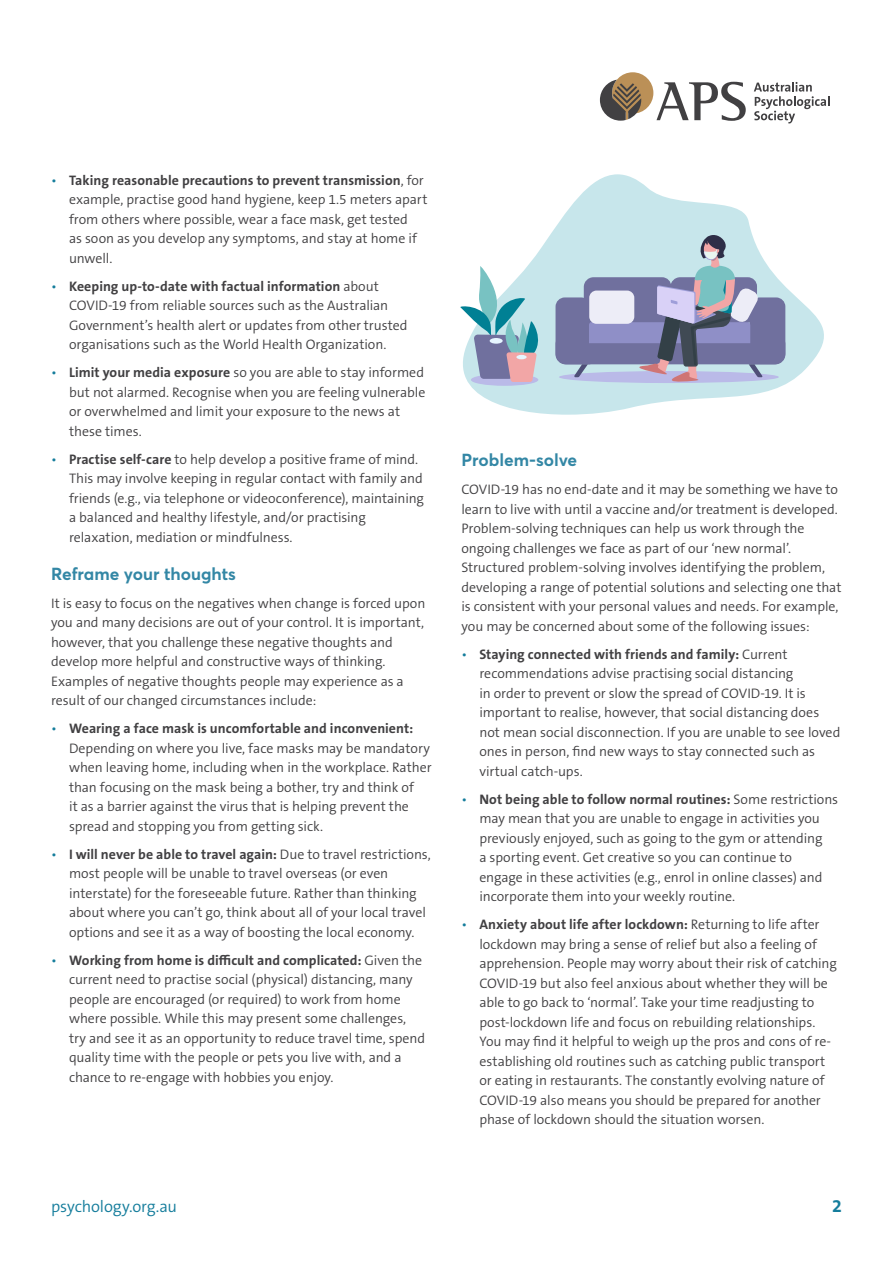
<style>
.page{position:relative;width:893px;height:1263px;background:#fff}
.page>*{position:absolute;margin:0;border:0;box-sizing:border-box;transform-origin:0 0}
.t1{font:700 18px "The Sans B W7";color:#157d9c}
.t2{font:700 17.25px "Averta Std";color:#3387a5}
.t3{font:300 16.5px "The Sans B W4";letter-spacing:-.01em;color:#157d9c}
.t4{font:300 13.8px/19.5px "The Sans B W4";letter-spacing:-.005em;color:#414042}
.t5{font:700 13.8px "The Sans B W7";letter-spacing:.005em;color:#414042}
.s1{font-family:"The Sans B W4";font-weight:300;color:#157d9c}
.s2{font-family:"The Sans B W4";font-weight:300}
.s3{color:#157d9c}
.s4{font-family:"The Sans B W7";font-weight:700}
</style>
<div class="page">
<svg style="left:600px;top:72px;width:146px;height:49px"></svg>
<svg style="left:754px;top:82px;width:75px;height:41px"></svg>
<svg style="left:468px;top:174px;width:356px;height:241px"></svg>
<div style="left:471px;top:374px;width:67px;height:12px;background:#babae8;border-radius:50%"></div>
<svg style="left:460px;top:264px;width:86px;height:118px"></svg>
<svg style="left:516px;top:355px;width:11px;height:4px"></svg>
<div style="left:490px;top:338px;width:13px;height:6px;background:#e6f5ff;border-radius:50%"></div>
<svg style="left:555px;top:234px;width:230px;height:150px;background:#a3adc5"></svg>
<p class="t5" style="left:51px;top:171px;width:374px"><span class="s1">•</span> Taking reasonable precautions to prevent transmission<span class="s2">, for</span></p>
<p class="t4" style="left:69px;top:190px;width:360px">example, practise good hand hygiene, keep 1.5 meters apart from others where possible, wear a face mask, get tested<br>as soon as you develop any symptoms, and stay at home if unwell.</p>
<p class="t5" style="left:51px;top:277px;width:329px"><span class="s1">•</span> Keeping up-to-date with factual information <span class="s2">about</span></p>
<p class="t4" style="left:69px;top:296px;width:340px">COVID-19 from reliable sources such as the Australian<br>Government’s health alert or updates from other trusted organisations such as the World Health Organization.</p>
<p class="t4" style="left:69px;top:363px;width:358px;text-indent:-18px"><span class="s3">•</span> <span class="s4">Limit your media exposure</span> so you are able to stay informed but not alarmed. Recognise when you are feeling vulnerable or overwhelmed and limit your exposure to the news at these times.</p>
<p class="t4" style="left:69px;top:449px;width:357px;text-indent:-18px"><span class="s3">•</span> <span class="s4">Practise self-care</span> to help develop a positive frame of mind.<br>This may involve keeping in regular contact with family and friends (e.g., via telephone or videoconference), maintaining a balanced and healthy lifestyle, and/or practising relaxation, mediation or mindfulness.</p>
<p class="t2" style="left:51px;top:563px;width:186px">Reframe your thoughts</p>
<p class="t4" style="left:51px;top:593px;width:376px">It is easy to focus on the negatives when change is forced upon you and many decisions are out of your control. It is important, however, that you challenge these negative thoughts and develop more helpful and constructive ways of thinking.<br>Examples of negative thoughts people may experience as a result of our changed circumstances include:</p>
<p class="t5" style="left:51px;top:720px;width:364px"><span class="s1">•</span> Wearing a face mask is uncomfortable and inconvenient:</p>
<p class="t4" style="left:69px;top:738px;width:364px">Depending on where you live, face masks may be mandatory when leaving home, including when in the workplace. Rather than focusing on the mask being a bother, try and think of<br>it as a barrier against the virus that is helping prevent the spread and stopping you from getting sick.</p>
<p class="t5" style="left:51px;top:845px;width:381px"><span class="s1">•</span> I will never be able to travel again: <span class="s2">Due to travel restrictions,</span></p>
<p class="t4" style="left:69px;top:864px;width:358px">most people will be unable to travel overseas (or even interstate) for the foreseeable future. Rather than thinking about where you can’t go, think about all of your local travel options and see it as a way of boosting the local economy.</p>
<p class="t5" style="left:51px;top:951px;width:373px"><span class="s1">•</span> Working from home is difficult and complicated: <span class="s2">Given the</span></p>
<p class="t4" style="left:69px;top:970px;width:358px">current need to practise social (physical) distancing, many people are encouraged (or required) to work from home where possible. While this may present some challenges, try and see it as an opportunity to reduce travel time, spend quality time with the people or pets you live with, and a chance to re-engage with hobbies you enjoy.</p>
<p class="t2" style="left:461px;top:449px;width:117px">Problem-solve</p>
<p class="t4" style="left:461px;top:480px;width:382px">COVID-19 has no end-date and it may be something we have to learn to live with until a vaccine and/or treatment is developed.<br>Problem-solving techniques can help us work through the ongoing challenges we face as part of our ‘new normal’.<br>Structured problem-solving involves identifying the problem, developing a range of potential solutions and selecting one that is consistent with your personal values and needs. For example, you may be concerned about some of the following issues:</p>
<p class="t5" style="left:461px;top:645px;width:328px"><span class="s1">•</span> Staying connected with friends and family: <span class="s2">Current</span></p>
<p class="t4" style="left:479px;top:664px;width:363px">recommendations advise practising social distancing<br>in order to prevent or slow the spread of COVID-19. It is important to realise, however, that social distancing does not mean social disconnection. If you are unable to see loved ones in person, find new ways to stay connected such as virtual catch-ups.</p>
<p class="t5" style="left:461px;top:790px;width:378px"><span class="s1">•</span> Not being able to follow normal routines: <span class="s2">Some restrictions</span></p>
<p class="t4" style="left:479px;top:809px;width:345px">may mean that you are unable to engage in activities you previously enjoyed, such as going to the gym or attending a sporting event. Get creative so you can continue to engage in these activities (e.g., enrol in online classes) and incorporate them into your weekly routine.</p>
<p class="t5" style="left:461px;top:916px;width:360px"><span class="s1">•</span> Anxiety about life after lockdown: <span class="s2">Returning to life after</span></p>
<p class="t4" style="left:479px;top:934px;width:359px">lockdown may bring a sense of relief but also a feeling of apprehension. People may worry about their risk of catching COVID-19 but also feel anxious about whether they will be able to go back to ‘normal’. Take your time readjusting to post-lockdown life and focus on rebuilding relationships.<br>You may find it helpful to weigh up the pros and cons of re&shy;establishing old routines such as catching public transport or eating in restaurants. The constantly evolving nature of COVID-19 also means you should be prepared for another phase of lockdown should the situation worsen.</p>
<p class="t3" style="left:51px;top:1195px;width:127px">psychology.org.au</p>
<h1 class="t1" style="left:832px;top:1194px;width:11px">2</h1>
</div>
